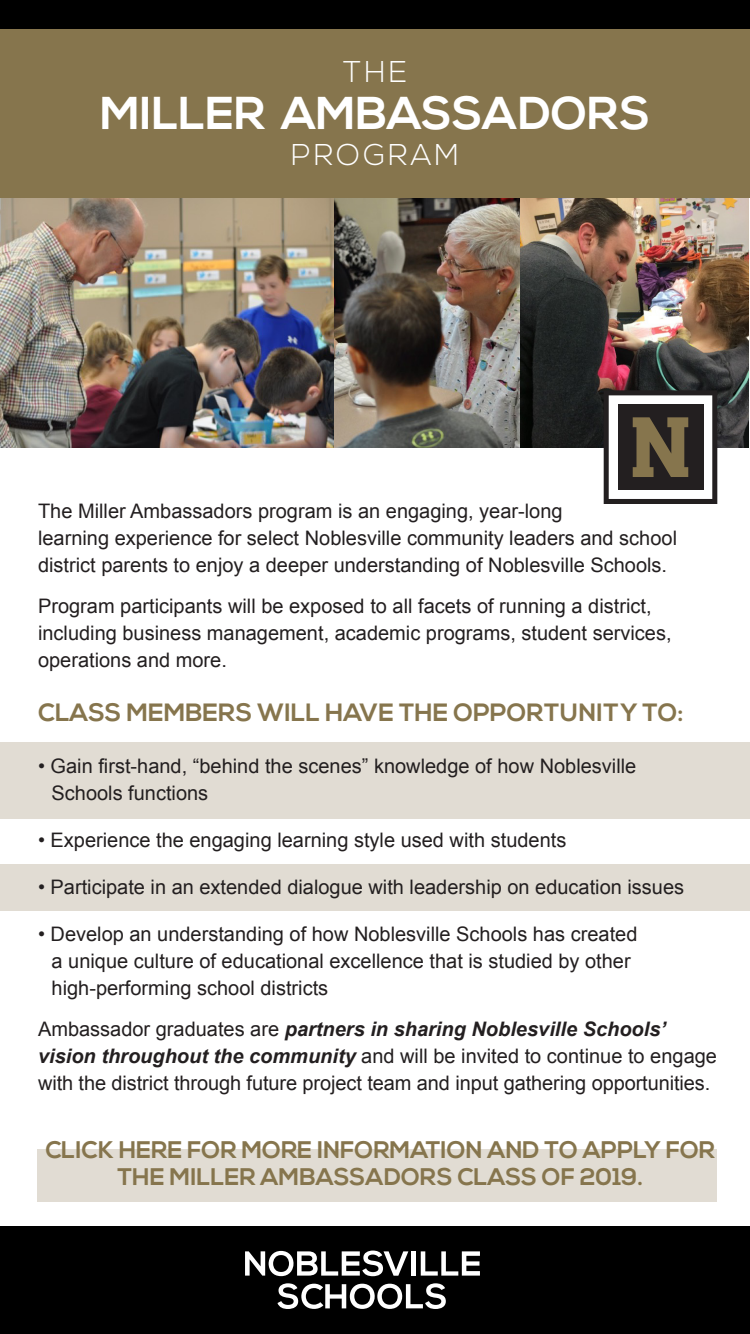
<style>
.page{position:relative;width:750px;height:1334px;background:#fff}
.page>*{position:absolute;margin:0;border:0;box-sizing:border-box;transform-origin:0 0}
.t1{font:700 46px "Nexa";color:#fff}
.t2{font:300 30px "Nexa";letter-spacing:.1em;color:#fff}
.t3{font:700 25px "Nexa";color:#86754d}
.t4{font:700 24px/27px "Nexa";color:#86754d;text-align:center}
.t5{font:20px/27px "Arial";color:#231f20}
.s1{font-weight:700;font-style:italic}
</style>
<div class="page">
<img style="left:333px;top:198px;width:188px;height:249px">
<img style="left:0;top:198px;width:333px;height:249px">
<div style="left:0;top:742px;width:750px;height:77px;background:#e1dcd3"></div>
<img style="left:521px;top:198px;width:228px;height:249px">
<div style="left:0;top:864px;width:750px;height:47px;background:#e1dcd3"></div>
<div style="left:0;top:0;width:750px;height:198px;background:#86754d"></div>
<div style="left:0;top:0;width:750px;height:29px;background:#000"></div>
<div style="left:0;top:1226px;width:750px;height:108px;background:#000"></div>
<svg style="left:245px;top:1251px;width:163px;height:25px"></svg>
<hr style="left:412px;top:1251px;width:4px;height:25px;background:#fff">
<svg style="left:421px;top:1251px;width:59px;height:25px"></svg>
<svg style="left:277px;top:1283px;width:169px;height:26px"></svg>
<svg style="left:604px;top:390px;width:113px;height:114px"></svg>
<div style="left:37px;top:1149px;width:680px;height:53px;background:#e1dcd3"></div>
<h2 class="t2" style="left:343px;top:54px;width:65px">THE</h2>
<h1 class="t1" style="left:100px;top:86px;width:552px">MILLER AMBASSADORS</h1>
<h2 class="t2" style="left:291px;top:137px;width:169px">PROGRAM</h2>
<p class="t5" style="left:38px;top:498px;width:641px">The Miller Ambassadors program is an engaging, year-long<br>learning experience for select Noblesville community leaders and school district parents to enjoy a deeper understanding of Noblesville Schools.</p>
<p class="t5" style="left:38px;top:593px;width:635px">Program participants will be exposed to all facets of running a district, including business management, academic programs, student services, operations and more.</p>
<p class="t3" style="left:38px;top:698px;width:647px">CLASS MEMBERS WILL HAVE THE OPPORTUNITY TO:</p>
<p class="t5" style="left:52px;top:753px;width:586px;text-indent:-14px">• Gain first-hand, “behind the scenes” knowledge of how Noblesville<br>Schools functions</p>
<p class="t5" style="left:38px;top:827px;width:530px">• Experience the engaging learning style used with students</p>
<p class="t5" style="left:38px;top:874px;width:648px">• Participate in an extended dialogue with leadership on education issues</p>
<p class="t5" style="left:52px;top:921px;width:587px;text-indent:-14px">• Develop an understanding of how Noblesville Schools has created a unique culture of educational excellence that is studied by other high-performing school districts</p>
<p class="t5" style="left:38px;top:1016px;width:681px">Ambassador graduates are <span class="s1">partners in sharing Noblesville Schools’ vision throughout the community</span> and will be invited to continue to engage with the district through future project team and input gathering opportunities.</p>
<p class="t4" style="left:45px;top:1137px;width:671px">CLICK HERE FOR MORE INFORMATION AND TO APPLY FOR<br>THE MILLER AMBASSADORS CLASS OF 2019.</p>
</div>
